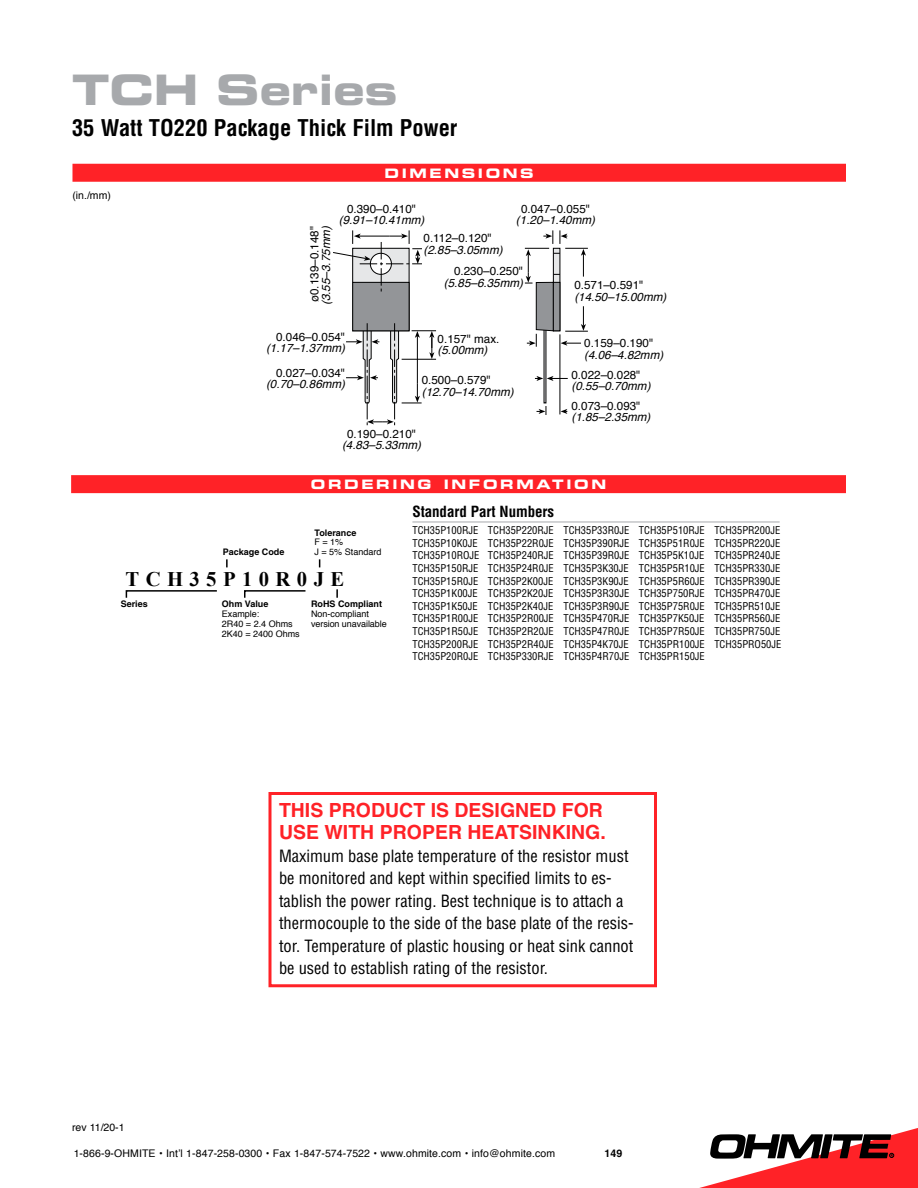
<style>
.page{position:relative;width:918px;height:1188px;background:#fff}
.page>*{position:absolute;margin:0;border:0;box-sizing:border-box;transform-origin:0 0}
.t1{font:42px "Eurostile Bold Extended Two";color:#a7a9ac}
.t2{font:700 condensed 22.5px "Helvetica";color:#000}
.t3{font:700 20.7px "Times New Roman";letter-spacing:.31em;color:#000}
.t4{font:700 19.5px/22.5px "Helvetica";color:#ff2227}
.t5{font:condensed 16.5px/22.5px "Helvetica";color:#000}
.t6{font:700 condensed 15px "Helvetica";letter-spacing:-.005em;color:#000}
.t7{font:13.05px "Eurostile Bold Extended Two";letter-spacing:.2em;color:#fff}
.t8{font:italic 11.7px "Helvetica";color:#000}
.t9{font:11.7px "Helvetica";color:#000}
.t10{font:condensed 10.5px/12.6px "Helvetica";color:#000;text-align:justify}
.t11{font:10.5px "Helvetica";letter-spacing:.01em;color:#000}
.t12{font:700 10.5px "Helvetica";color:#000}
.t13{font:9px/9.8px "Helvetica";color:#000}
.t14{font:700 9px "Helvetica";color:#000}
</style>
<div class="page">
<svg style="left:699px;top:1128px;width:219px;height:60px"></svg>
<div style="left:72px;top:164px;width:774px;height:18px;background:#ff2227"></div>
<div style="left:71px;top:475px;width:775px;height:18px;background:#ff2227"></div>
<hr style="left:412px;top:522px;width:368px;height:1px;background:#a7a9ac">
<div style="left:268px;top:792px;width:389px;height:195px;border:3px solid #ff2227"></div>
<svg style="left:125px;top:590px;width:92px;height:8px"></svg>
<svg style="left:244px;top:590px;width:62px;height:8px"></svg>
<svg style="left:226px;top:560px;width:2px;height:7px"></svg>
<svg style="left:336px;top:590px;width:2px;height:7px"></svg>
<div style="left:353px;top:282px;width:56px;height:49px;background:#939598"></div>
<div style="left:352px;top:282px;width:57px;height:49px;border:1px solid #000"></div>
<svg style="left:333px;top:230px;width:89px;height:64px"></svg>
<svg style="left:346px;top:323px;width:90px;height:103px"></svg>
<svg style="left:535px;top:376px;width:33px;height:5px"></svg>
<hr style="left:560px;top:334px;width:1px;height:80px;background:#000">
<svg style="left:525px;top:230px;width:63px;height:117px"></svg>
<svg style="left:561px;top:409px;width:6px;height:5px"></svg>
<svg style="left:537px;top:406px;width:10px;height:9px"></svg>
<h1 class="t1" style="left:72px;top:60px;width:42px">TCH</h1>
<h1 class="t1" style="left:216px;top:60px;width:183px">SERIES</h1>
<h2 class="t2" style="left:72px;top:114px;width:387px">35 Watt TO220 Package Thick Film Power</h2>
<p class="t11" style="left:72px;top:187px;width:40px">(in./mm)</p>
<p class="t7" style="left:385px;top:164px;width:151px">DIMENSIONS</p>
<p class="t9" style="left:347px;top:200px;width:70px">0.390–0.410"</p>
<p class="t8" style="left:339px;top:211px;width:91px">(9.91–10.41mm)</p>
<p class="t9" style="left:424px;top:229px;width:70px">0.112–0.120"</p>
<p class="t8" style="left:424px;top:241px;width:84px">(2.85–3.05mm)</p>
<p class="t9" style="left:521px;top:200px;width:70px">0.047–0.055"</p>
<p class="t8" style="left:516px;top:211px;width:84px">(1.20–1.40mm)</p>
<p class="t9" style="left:305px;top:302px;width:78px;rotate:-90deg">ø0.139–0.148"</p>
<p class="t8" style="left:317px;top:305px;width:84px;rotate:-90deg">(3.55–3.75mm)</p>
<p class="t9" style="left:276px;top:328px;width:70px">0.046–0.054"</p>
<p class="t8" style="left:266px;top:339px;width:84px">(1.17–1.37mm)</p>
<p class="t9" style="left:276px;top:363px;width:70px">0.027–0.034"</p>
<p class="t8" style="left:266px;top:375px;width:84px">(0.70–0.86mm)</p>
<p class="t9" style="left:422px;top:371px;width:70px">0.500–0.579"</p>
<p class="t8" style="left:422px;top:383px;width:97px">(12.70–14.70mm)</p>
<p class="t9" style="left:347px;top:425px;width:70px">0.190–0.210"</p>
<p class="t8" style="left:342px;top:436px;width:84px">(4.83–5.33mm)</p>
<p class="t9" style="left:454px;top:262px;width:70px">0.230–0.250"</p>
<p class="t8" style="left:444px;top:274px;width:84px">(5.85–6.35mm)</p>
<p class="t9" style="left:574px;top:276px;width:70px">0.571–0.591"</p>
<p class="t8" style="left:574px;top:288px;width:97px">(14.50–15.00mm)</p>
<p class="t9" style="left:438px;top:329px;width:63px">0.157" max.</p>
<p class="t8" style="left:438px;top:341px;width:55px">(5.00mm)</p>
<p class="t9" style="left:572px;top:365px;width:70px">0.022–0.028"</p>
<p class="t8" style="left:572px;top:377px;width:84px">(0.55–0.70mm)</p>
<p class="t9" style="left:584px;top:334px;width:70px">0.159–0.190"</p>
<p class="t8" style="left:584px;top:346px;width:84px">(4.06–4.82mm)</p>
<p class="t9" style="left:572px;top:397px;width:70px">0.073–0.093"</p>
<p class="t8" style="left:572px;top:408px;width:84px">(1.85–2.35mm)</p>
<p class="t7" style="left:311px;top:475px;width:297px">ORDERING INF ORMATION</p>
<h3 class="t6" style="left:412px;top:502px;width:143px">Standard Part Numbers</h3>
<p class="t10" style="left:412px;top:524px;width:69px;text-align:left">TCH35P100RJE<br>TCH35P10K0JE<br>TCH35P10ROJE<br>TCH35P150RJE<br>TCH35P15R0JE<br>TCH35P1K00JE<br>TCH35P1K50JE<br>TCH35P1R00JE<br>TCH35P1R50JE<br>TCH35P200RJE<br>TCH35P20R0JE</p>
<p class="t10" style="left:488px;top:524px;width:67px">TCH35P220RJE TCH35P22R0JE TCH35P240RJE TCH35P24R0JE TCH35P2K00JE TCH35P2K20JE TCH35P2K40JE TCH35P2R00JE TCH35P2R20JE TCH35P2R40JE TCH35P330RJE</p>
<p class="t10" style="left:563px;top:524px;width:67px">TCH35P33R0JE TCH35P390RJE TCH35P39R0JE TCH35P3K30JE TCH35P3K90JE TCH35P3R30JE TCH35P3R90JE TCH35P470RJE TCH35P47R0JE TCH35P4K70JE TCH35P4R70JE</p>
<p class="t10" style="left:639px;top:524px;width:67px">TCH35P510RJE TCH35P51R0JE TCH35P5K10JE TCH35P5R10JE TCH35P5R60JE TCH35P750RJE TCH35P75R0JE TCH35P7K50JE TCH35P7R50JE TCH35PR100JE TCH35PR150JE</p>
<p class="t10" style="left:714px;top:524px;width:69px">TCH35PR200JE TCH35PR220JE TCH35PR240JE TCH35PR330JE TCH35PR390JE TCH35PR470JE TCH35PR510JE TCH35PR560JE TCH35PR750JE TCH35PRO50JE</p>
<p class="t14" style="left:315px;top:527px;width:43px">Tolerance</p>
<p class="t13" style="left:315px;top:538px;width:68px">F = 1%<br>J = 5% Standard</p>
<p class="t14" style="left:223px;top:546px;width:63px">Package Code</p>
<h3 class="t3" style="left:126px;top:565px;width:220px">TCH35P10R0JE</h3>
<p class="t14" style="left:222px;top:599px;width:48px">Ohm Value</p>
<p class="t13" style="left:222px;top:609px;width:79px">Example:<br>2R40 = 2.4 Ohms<br>2K40 = 2400 Ohms</p>
<p class="t14" style="left:121px;top:599px;width:29px">Series</p>
<p class="t14" style="left:311px;top:599px;width:73px">RoHS Compliant</p>
<p class="t13" style="left:311px;top:609px;width:77px">Non-compliant version unavailable</p>
<h3 class="t4" style="left:279px;top:799px;width:328px">THIS PRODUCT IS DESIGNED FOR<br>USE WITH PROPER HEATSINKING.</h3>
<p class="t5" style="left:279px;top:844px;width:356px">Maximum base plate temperature of the resistor must be monitored and kept within specified limits to es&shy;tablish the power rating. Best technique is to attach a thermocouple to the side of the base plate of the resis&shy;tor. Temperature of plastic housing or heat sink cannot be used to establish rating of the resistor.</p>
<p class="t11" style="left:72px;top:1119px;width:54px">rev 11/20-1</p>
<p class="t11" style="left:74px;top:1145px;width:483px">1-866-9-OHMITE • Int’l 1-847-258-0300 • Fax 1-847-574-7522 • www.ohmite.com • info@ohmite.com</p>
<p class="t12" style="left:604px;top:1147px;width:19px">149</p>
</div>
